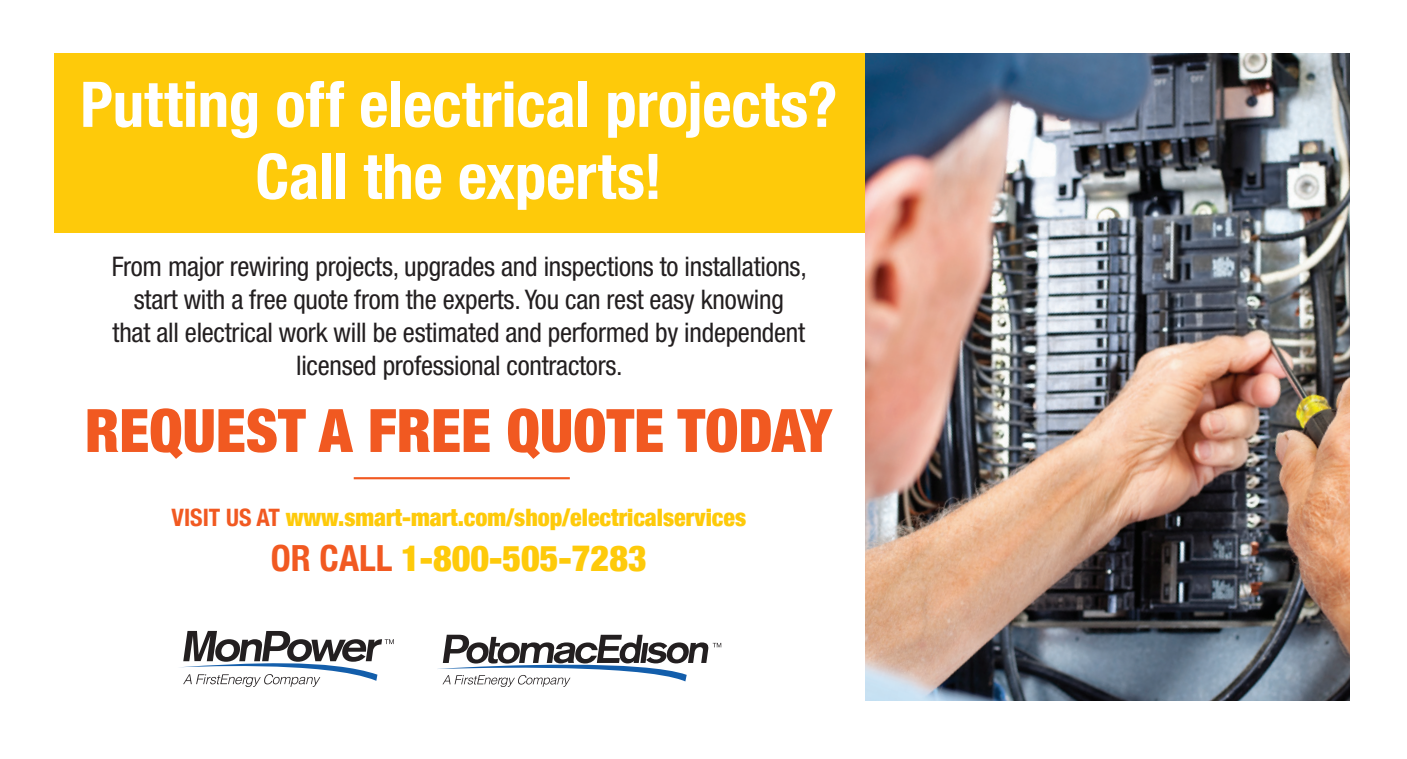
<style>
.page{position:relative;width:1407px;height:759px;background:#fff}
.page>*{position:absolute;margin:0;border:0;box-sizing:border-box;transform-origin:0 0}
.t1{font:700 condensed 63px/72px "Helvetica Neue";color:#fff;text-align:center}
.t2{font:900 condensed 60px "Helvetica Neue";color:#f15921}
.t3{font:900 condensed 36px "Helvetica Neue";color:#feca0a}
.t4{font:condensed 27px/33px "Helvetica Neue";letter-spacing:-.01em;color:#231f20;text-align:center}
.t5{font:900 condensed 24px "Helvetica Neue";color:#feca0a}
.s1{font-weight:700;color:#f15921}
</style>
<div class="page">
<svg style="left:438px;top:634px;width:283px;height:52px"></svg>
<svg style="left:180px;top:630px;width:214px;height:56px"></svg>
<div style="left:54px;top:54px;width:811px;height:179px;background:#feca0a"></div>
<hr style="left:354px;top:477px;width:216px;height:2px;background:#f15921">
<img style="left:865px;top:54px;width:484px;height:646px">
<h1 class="t1" style="left:80px;top:64px;width:758px">Putting off electrical projects?<br>Call the experts!</h1>
<p class="t4" style="left:112px;top:249px;width:696px">From major rewiring projects, upgrades and inspections to installations, start with a free quote from the experts. You can rest easy knowing<br>that all electrical work will be estimated and performed by independent licensed professional contractors.</p>
<h2 class="t2" style="left:85px;top:381px;width:748px">REQUEST A FREE QUOTE TODAY</h2>
<p class="t5" style="left:171px;top:497px;width:576px"><span class="s1">VISIT US AT</span> www.smart-mart.com/shop/electricalservices</p>
<h3 class="t3" style="left:271px;top:528px;width:377px"><span class="s1">OR CALL</span> 1-800-505-7283</h3>
</div>
